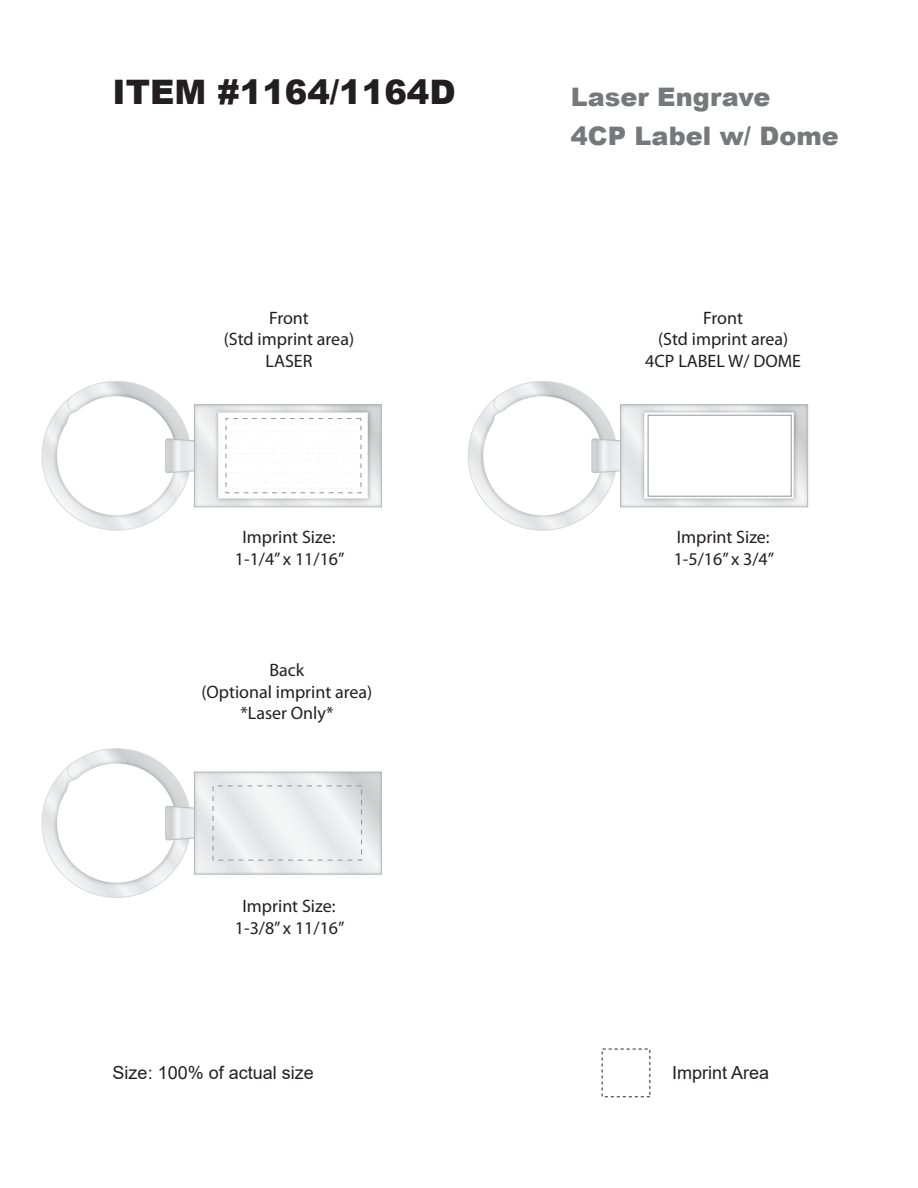
<style>
.page{position:relative;width:918px;height:1188px;background:#fff}
.page>*{position:absolute;margin:0;border:0;box-sizing:border-box;transform-origin:0 0}
.t1{font:900 33.75px "Arial";color:#231f20}
.t2{font:900 25.5px/38.7px "Arial";color:#76787b}
.t3{font:18px/21.6px "Myriad Pro";color:#231f20;text-align:center}
.t4{font:18px "Arial";color:#231f20}
</style>
<div class="page">
<svg style="left:42px;top:381px;width:149px;height:149px"></svg>
<img style="left:50px;top:390px;width:112px;height:132px">
<svg style="left:57px;top:395px;width:108px;height:120px"></svg>
<img style="left:165px;top:399px;width:217px;height:114px">
<div style="left:226px;top:418px;width:135px;height:75px;border:1px dashed #919396"></div>
<svg style="left:42px;top:749px;width:149px;height:149px"></svg>
<img style="left:50px;top:757px;width:111px;height:132px">
<svg style="left:57px;top:763px;width:152px;height:120px"></svg>
<svg style="left:194px;top:772px;width:188px;height:103px;fill:#eaebec"></svg>
<div style="left:213px;top:786px;width:149px;height:74px;border:1px dashed #919396"></div>
<svg style="left:468px;top:381px;width:149px;height:149px"></svg>
<img style="left:477px;top:390px;width:111px;height:132px">
<svg style="left:483px;top:395px;width:108px;height:120px"></svg>
<img style="left:591px;top:399px;width:218px;height:114px">
<div style="left:648px;top:415px;width:143px;height:81px;background:#fff;border:1px solid #919396"></div>
<h1 class="t1" style="left:113px;top:67px;width:344px">ITEM #1164/1164D</h1>
<p class="t3" style="left:224px;top:307px;width:132px">Front<br>(Std imprint area)<br>LASER</p>
<p class="t3" style="left:235px;top:527px;width:111px">Imprint Size:<br>1-1/4” x 11/16”</p>
<p class="t3" style="left:202px;top:659px;width:172px">Back<br>(Optional imprint area) *Laser Only*</p>
<p class="t3" style="left:235px;top:896px;width:111px">Imprint Size:<br>1-3/8” x 11/16”</p>
<h2 class="t2" style="left:571px;top:77px;width:270px">Laser Engrave<br>4CP Label w/ Dome</h2>
<p class="t3" style="left:645px;top:307px;width:157px">Front<br>(Std imprint area)<br>4CP LABEL W/ DOME</p>
<p class="t3" style="left:674px;top:527px;width:102px;text-align:left">Imprint Size:<br>1-5/16” x 3/4”</p>
<p class="t4" style="left:113px;top:1060px;width:203px">Size: 100% of actual size</p>
<p class="t4" style="left:672px;top:1060px;width:99px">Imprint Area</p>
</div>
